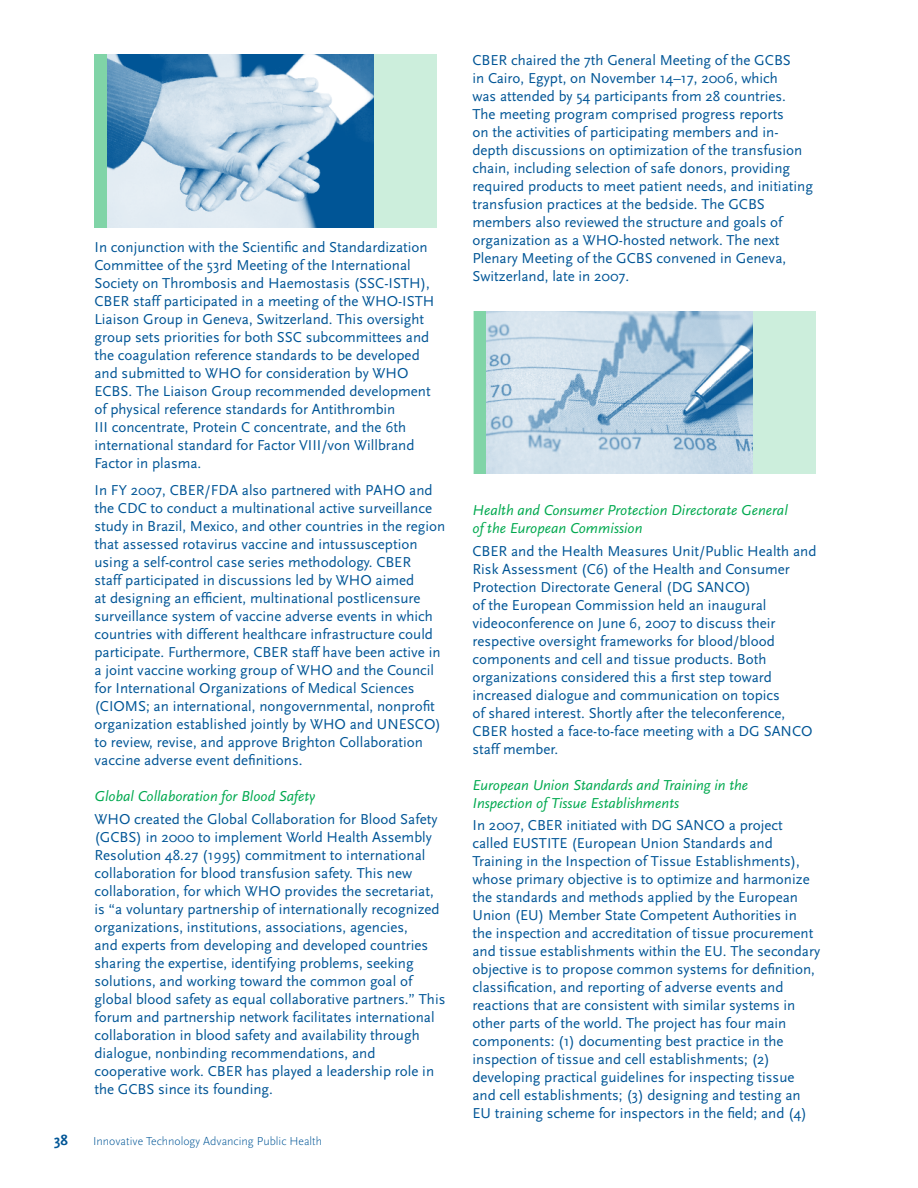
<style>
.page{position:relative;width:918px;height:1188px;background:#fff}
.page>*{position:absolute;margin:0;border:0;box-sizing:border-box;transform-origin:0 0}
.t1{font:15px/18px "Scala Sans";color:#005596}
.t2{font:italic 15px/18px "Scala Sans";color:#00a94f}
.t3{font:700 15px "Scala Sans";color:#005596}
.t4{font:300 12px "Scala Sans";color:#005596}
</style>
<div class="page">
<div style="left:94px;top:54px;width:343px;height:174px;background:#cceedc"></div>
<div style="left:94px;top:54px;width:125px;height:174px;background:#80d4a7"></div>
<img style="left:107px;top:54px;width:266px;height:174px">
<div style="left:474px;top:311px;width:342px;height:163px;background:#cceedc"></div>
<div style="left:474px;top:311px;width:125px;height:163px;background:#80d4a7"></div>
<img style="left:487px;top:311px;width:265px;height:163px">
<p class="t1" style="left:94px;top:239px;width:341px">In conjunction with the Scientific and Standardization Committee of the 53rd Meeting of the International Society on Thrombosis and Haemostasis (SSC-ISTH), CBER staff participated in a meeting of the WHO-ISTH Liaison Group in Geneva, Switzerland. This oversight group sets priorities for both SSC subcommittees and the coagulation reference standards to be developed and submitted to WHO for consideration by WHO ECBS. The Liaison Group recommended development of physical reference standards for Antithrombin<br>III concentrate, Protein C concentrate, and the 6th international standard for Factor VIII/von Willbrand Factor in plasma.</p>
<p class="t1" style="left:94px;top:482px;width:352px">In FY 2007, CBER/FDA also partnered with PAHO and the CDC to conduct a multinational active surveillance study in Brazil, Mexico, and other countries in the region that assessed rotavirus vaccine and intussusception using a self-control case series methodology. CBER<br>staff participated in discussions led by WHO aimed<br>at designing an efficient, multinational postlicensure surveillance system of vaccine adverse events in which countries with different healthcare infrastructure could participate. Furthermore, CBER staff have been active in a joint vaccine working group of WHO and the Council for International Organizations of Medical Sciences (CIOMS; an international, nongovernmental, nonprofit organization established jointly by WHO and UNESCO) to review, revise, and approve Brighton Collaboration vaccine adverse event definitions.</p>
<p class="t2" style="left:94px;top:788px;width:222px">Global Collaboration for Blood Safety</p>
<p class="t1" style="left:94px;top:810px;width:352px">WHO created the Global Collaboration for Blood Safety (GCBS) in 2000 to implement World Health Assembly Resolution 48.27 (1995) commitment to international collaboration for blood transfusion safety. This new collaboration, for which WHO provides the secretariat, is “a voluntary partnership of internationally recognized organizations, institutions, associations, agencies,<br>and experts from developing and developed countries sharing the expertise, identifying problems, seeking solutions, and working toward the common goal of global blood safety as equal collaborative partners.” This forum and partnership network facilitates international collaboration in blood safety and availability through dialogue, nonbinding recommendations, and cooperative work. CBER has played a leadership role in the GCBS since its founding.</p>
<p class="t3" style="left:54px;top:1132px;width:15px">38</p>
<p class="t4" style="left:93px;top:1135px;width:231px">Innovative Technology Advancing Public Health</p>
<p class="t1" style="left:472px;top:52px;width:342px">CBER chaired the 7th General Meeting of the GCBS<br>in Cairo, Egypt, on November 14–17, 2006, which<br>was attended by 54 participants from 28 countries.<br>The meeting program comprised progress reports<br>on the activities of participating members and in&shy;depth discussions on optimization of the transfusion chain, including selection of safe donors, providing required products to meet patient needs, and initiating transfusion practices at the bedside. The GCBS members also reviewed the structure and goals of organization as a WHO-hosted network. The next Plenary Meeting of the GCBS convened in Geneva, Switzerland, late in 2007.</p>
<p class="t2" style="left:472px;top:502px;width:317px">Health and Consumer Protection Directorate General of the European Commission</p>
<p class="t1" style="left:472px;top:542px;width:345px">CBER and the Health Measures Unit/Public Health and Risk Assessment (C6) of the Health and Consumer Protection Directorate General (DG SANCO)<br>of the European Commission held an inaugural videoconference on June 6, 2007 to discuss their respective oversight frameworks for blood/blood components and cell and tissue products. Both organizations considered this a first step toward increased dialogue and communication on topics<br>of shared interest. Shortly after the teleconference, CBER hosted a face-to-face meeting with a DG SANCO staff member.</p>
<p class="t2" style="left:472px;top:776px;width:277px">European Union Standards and Training in the<br>Inspection of Tissue Establishments</p>
<p class="t1" style="left:472px;top:817px;width:349px">In 2007, CBER initiated with DG SANCO a project called EUSTITE (European Union Standards and Training in the Inspection of Tissue Establishments), whose primary objective is to optimize and harmonize the standards and methods applied by the European Union (EU) Member State Competent Authorities in the inspection and accreditation of tissue procurement and tissue establishments within the EU. The secondary objective is to propose common systems for definition, classification, and reporting of adverse events and reactions that are consistent with similar systems in other parts of the world. The project has four main components: (1) documenting best practice in the inspection of tissue and cell establishments; (2) developing practical guidelines for inspecting tissue and cell establishments; (3) designing and testing an EU training scheme for inspectors in the field; and (4)</p>
</div>
